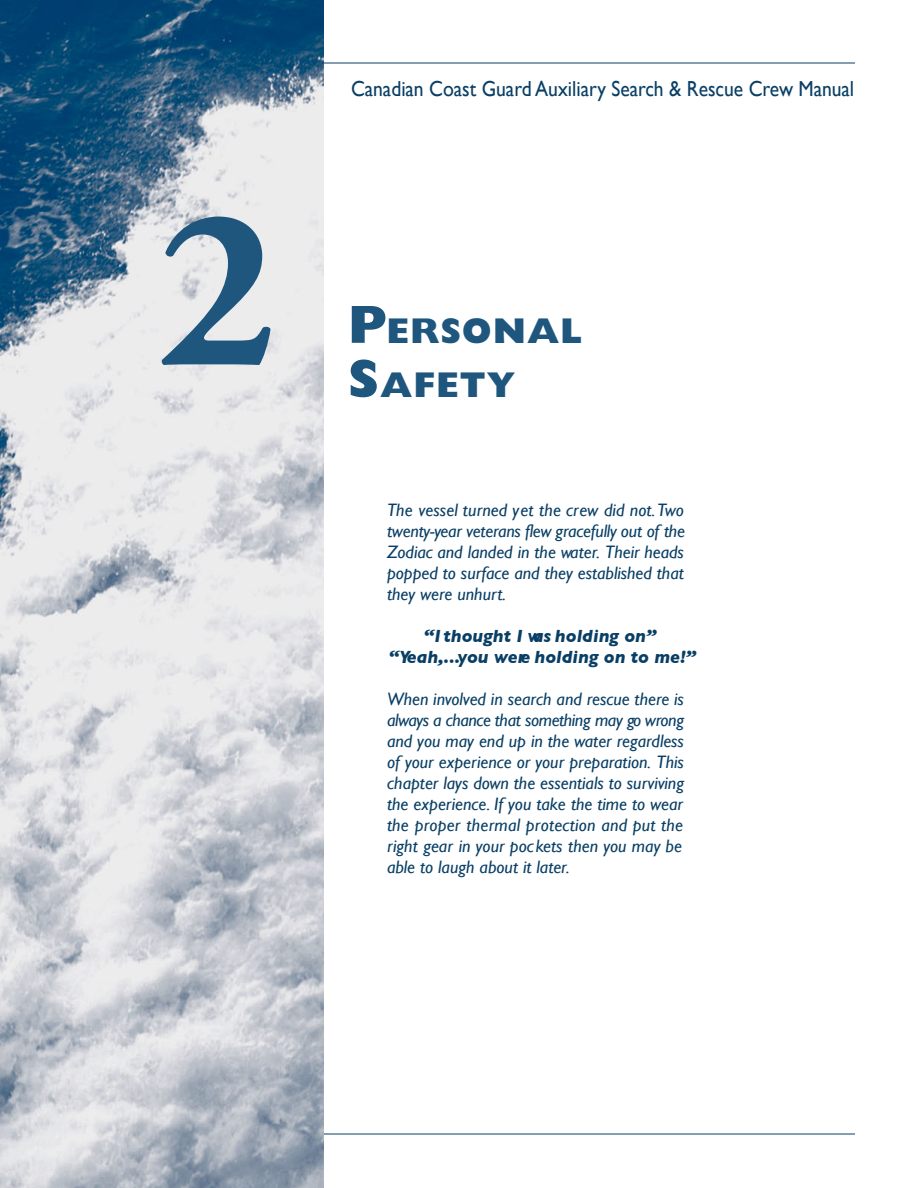
<style>
.page{position:relative;width:918px;height:1188px;background:#fff}
.page>*{position:absolute;margin:0;border:0;box-sizing:border-box;transform-origin:0 0}
.t1{font:700 231px "Adobe Garamond";color:#1f567e}
.t2{font:800 36px/54px "Gill Sans";letter-spacing:.025em;color:#1f567e}
.t3{font:21.75px "Gill Sans";color:#093f65;scale:.9 1}
.t4{font:italic 18px/21px "Gill Sans";color:#093f65;text-align:justify}
.t5{font:italic 700 18px/21px "Gill Sans";color:#093f65;text-align:center}
.s1{font-size:54px}
</style>
<div class="page">
<img style="left:0;top:0;width:324px;height:1188px">
<hr style="left:324px;top:1134px;width:531px;height:1px;background:#093f65">
<hr style="left:324px;top:63px;width:531px;height:1px;background:#093f65">
<h1 class="t1" style="left:157px;top:198px;width:122px">2</h1>
<p class="t3" style="left:351px;top:76px;width:561px">Canadian Coast Guard Auxiliary Search &amp; Rescue Crew Manual</p>
<h2 class="t2" style="left:348px;top:308px;width:235px"><span class="s1">P</span>ERSONAL<br><span class="s1">S</span>AFETY</h2>
<p class="t4" style="left:387px;top:500px;width:300px">The vessel turned yet the crew did not. Two twenty-year veterans flew gracefully out of the Zodiac and landed in the water. Their heads popped to surface and they established that they were unhurt.</p>
<p class="t5" style="left:389px;top:626px;width:308px">“I thought I was holding on” “Yeah,...you were holding on to me!”</p>
<p class="t4" style="left:387px;top:689px;width:299px">When involved in search and rescue there is always a chance that something may go wrong and you may end up in the water regardless of your experience or your preparation. This chapter lays down the essentials to surviving the experience. If you take the time to wear the proper thermal protection and put the right gear in your pockets then you may be able to laugh about it later.</p>
</div>
